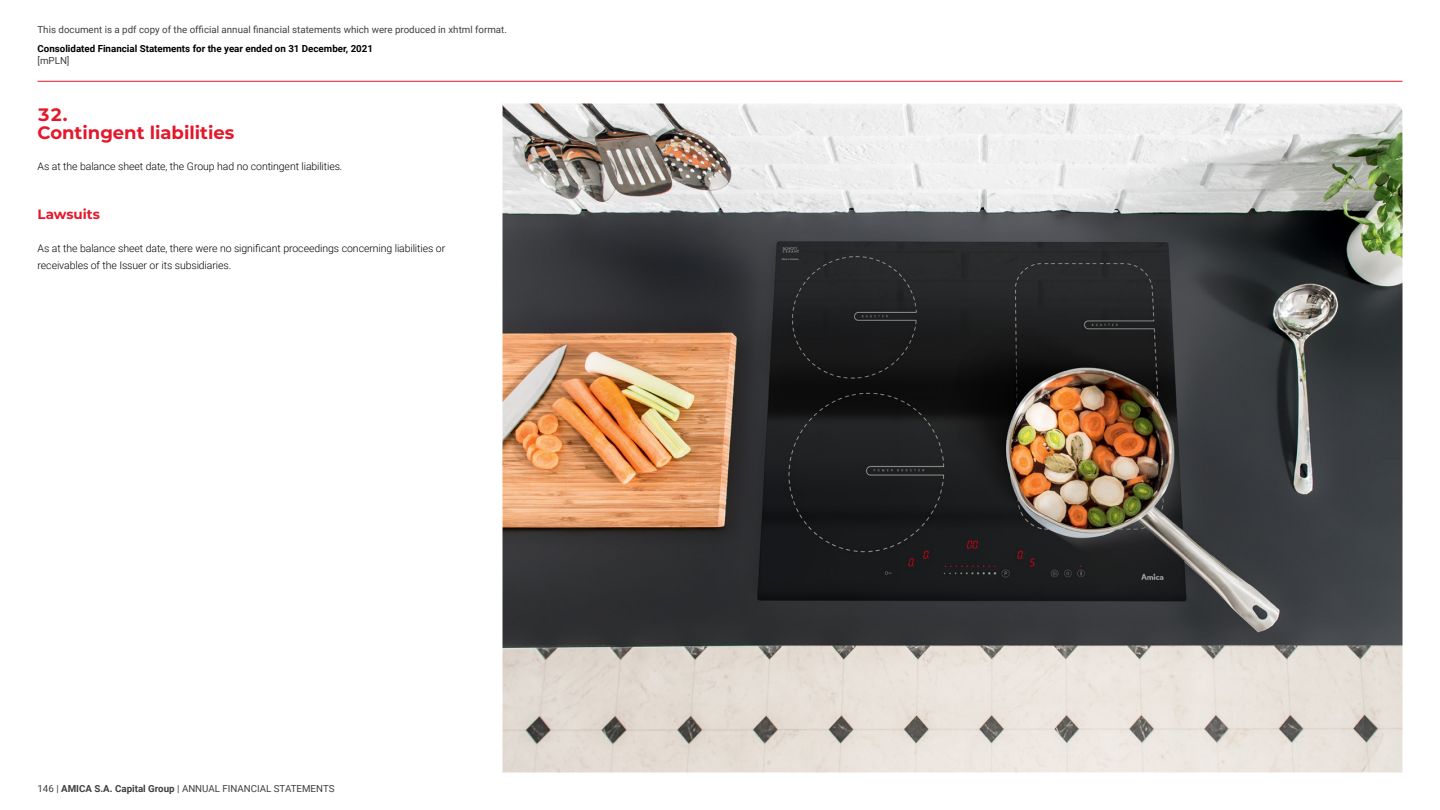
<style>
.page{position:relative;width:1440px;height:810px;background:#fff}
.page>*{position:absolute;margin:0;border:0;box-sizing:border-box;transform-origin:0 0}
.ST_04_TYTUL_00{font:700 18px/18px "Montserrat";color:#e5172a}
.ST_05_TYTUL_00_00_po{font:700 13.5px "Montserrat";color:#e5172a}
.t1{font:300 10.5px/16.5px "Roboto";letter-spacing:-.01em;color:#000}
.t2{font:9.75px "Roboto";color:#404040}
.t3{font:700 9.75px "Roboto";color:#000}
.s1{font-weight:700}
</style>
<div class="page">
<hr style="left:38px;top:81px;width:1364px;height:1px;background:#e5172a">
<img style="left:502px;top:104px;width:900px;height:668px">
<p class="t2" style="left:38px;top:23px;width:471px">This document is a pdf copy of the official annual financial statements which were produced in xhtml format.</p>
<p class="t3" style="left:38px;top:42px;width:337px">Consolidated Financial Statements for the year ended on 31 December, 2021</p>
<p class="t2" style="left:38px;top:54px;width:34px">[mPLN]</p>
<p class="ST_04_TYTUL_00" style="left:38px;top:105px;width:198px">32.<br>Contingent liabilities</p>
<p class="t1" style="left:38px;top:157px;width:306px">As at the balance sheet date, the Group had no contingent liabilities.</p>
<p class="ST_05_TYTUL_00_00_po" style="left:38px;top:204px;width:64px">Lawsuits</p>
<p class="t1" style="left:38px;top:240px;width:409px">As at the balance sheet date, there were no significant proceedings concerning liabilities or receivables of the Issuer or its subsidiaries.</p>
<p class="t2" style="left:38px;top:781px;width:299px">146 | <span class="s1">AMICA S.A. Capital Group</span> | ANNUAL FINANCIAL STATEMENTS</p>
</div>
